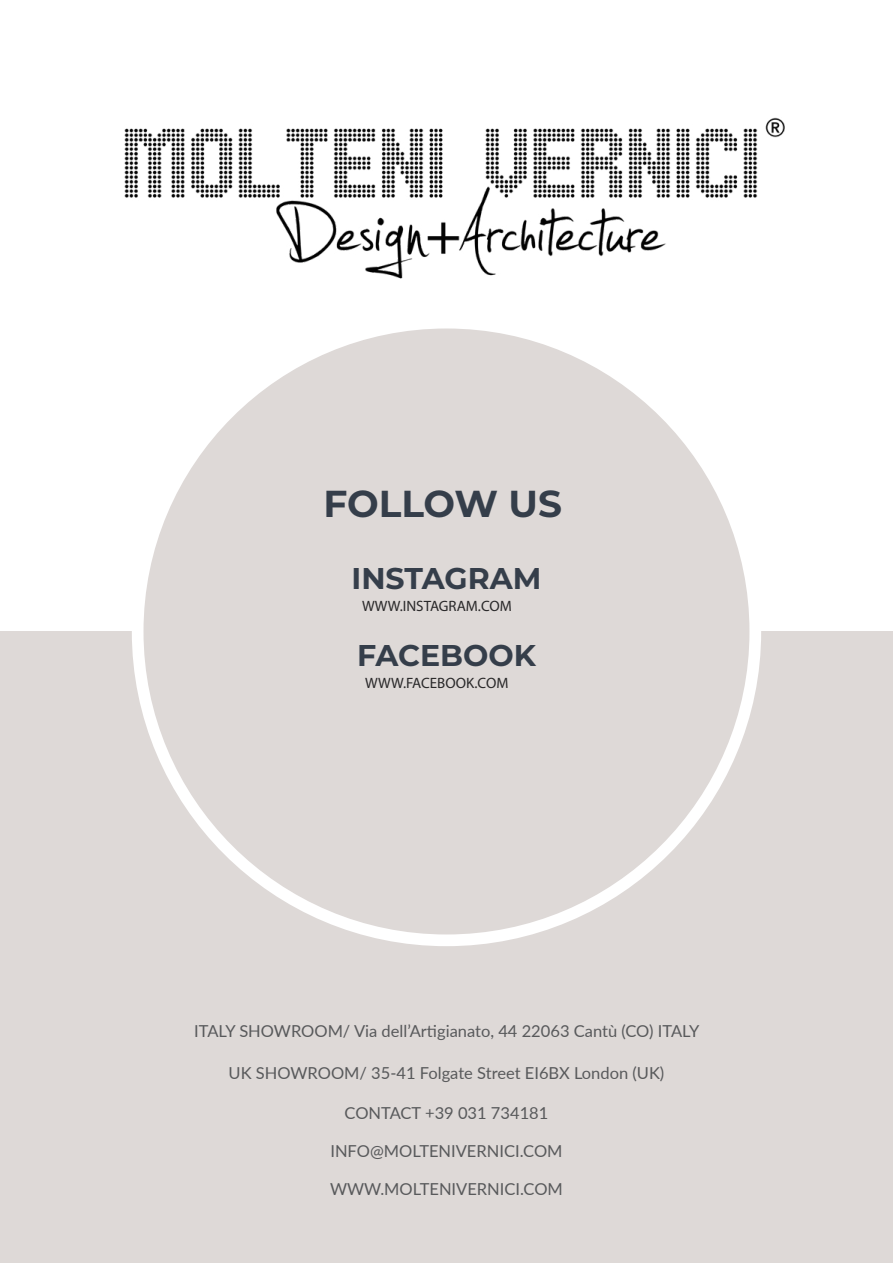
<style>
.page{position:relative;width:893px;height:1263px;background:#fff}
.page>*{position:absolute;margin:0;border:0;box-sizing:border-box;transform-origin:0 0}
.t1{font:700 37.5px "Montserrat";letter-spacing:-.005em;color:#353e4a}
.t2{font:700 30px "Montserrat";color:#353e4a}
.t3{font:16.5px "Lato";color:#58595b}
.t4{font:15px "Myriad Pro";color:#292829}
</style>
<div class="page">
<div style="left:0;top:631px;width:893px;height:632px;background:#ded9d7"></div>
<div style="left:132px;top:317px;width:629px;height:629px;background:#fff;border-radius:50%"></div>
<div style="left:144px;top:328px;width:605px;height:606px;background:#ded9d7;border-radius:50%"></div>
<img style="left:124px;top:117px;width:661px;height:162px">
<h1 class="t1" style="left:323px;top:476px;width:240px">FOLLOW US</h1>
<h2 class="t2" style="left:352px;top:557px;width:191px">INSTAGRAM</h2>
<p class="t4" style="left:362px;top:597px;width:151px">WWW.INSTAGRAM.COM</p>
<h2 class="t2" style="left:357px;top:634px;width:180px">FACEBOOK</h2>
<p class="t4" style="left:365px;top:674px;width:145px">WWW.FACEBOOK.COM</p>
<p class="t3" style="left:194px;top:1019px;width:507px">ITALY SHOWROOM/ Via dell’Artigianato, 44 22063 Cantù (CO) ITALY</p>
<p class="t3" style="left:229px;top:1061px;width:437px">UK SHOWROOM/ 35-41 Folgate Street EI6BX London (UK)</p>
<p class="t3" style="left:345px;top:1101px;width:205px">CONTACT +39 031 734181</p>
<p class="t3" style="left:330px;top:1139px;width:234px">INFO@MOLTENIVERNICI.COM</p>
<p class="t3" style="left:330px;top:1177px;width:234px">WWW.MOLTENIVERNICI.COM</p>
</div>
